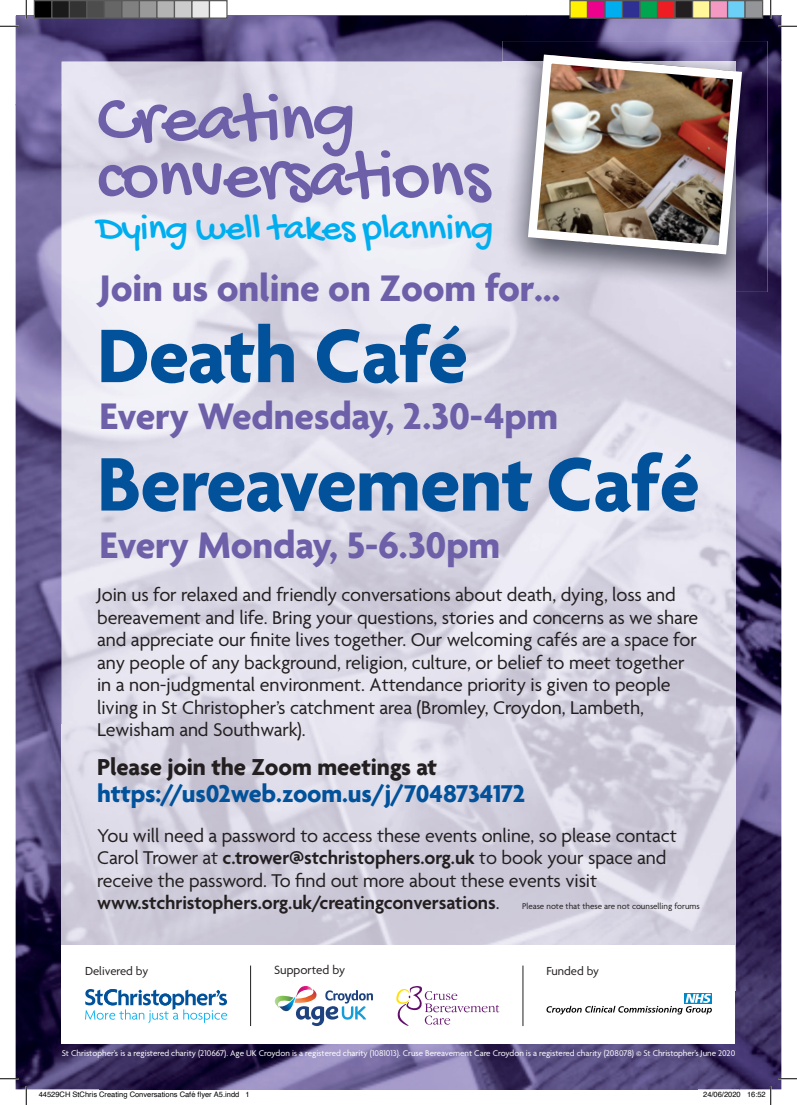
<style>
.page{position:relative;width:797px;height:1105px;background:#fff}
.page>*{position:absolute;margin:0;border:0;box-sizing:border-box;transform-origin:0 0}
.t1{font:700 82px "Agenda";letter-spacing:-.01em;color:#01529a}
.t2{font:73.88px/56.5px "Gochi Hand";letter-spacing:-.02em;color:#6e5fa9}
.t3{font:700 40px "Agenda";letter-spacing:-.005em;color:#6e5fa9}
.t4{font:39.12px "Gochi Hand";letter-spacing:-.02em;color:#00aeef}
.t5{font:700 26.25px "Agenda";letter-spacing:-.005em;color:#01529a}
.t6{font:700 25px "Agenda";letter-spacing:-.005em;color:#231f20}
.t7{font:20px/22.5px "Agenda";letter-spacing:-.005em;color:#231f20}
.t8{font:13px "Agenda";color:#231f20}
.t9{font:12.62px "Agenda";color:#231f20}
.t10{font:9px "Agenda";color:#fff}
.t11{font:9px "Agenda";color:#231f20}
.t12{font:7.5px "Helvetica";color:#000}
.s1{font-weight:600}
</style>
<div class="page">
<img style="left:16px;top:16px;width:510px;height:88px">
<img style="left:526px;top:16px;width:255px;height:44px">
<img style="left:740px;top:60px;width:41px;height:1029px">
<img style="left:16px;top:104px;width:84px;height:985px">
<img style="left:697px;top:292px;width:43px;height:797px">
<img style="left:100px;top:1044px;width:597px;height:45px">
<img style="left:62px;top:62px;width:448px;height:883px">
<img style="left:510px;top:292px;width:225px;height:653px">
<div style="left:62px;top:945px;width:673px;height:98px;background:#fff"></div>
<svg style="left:85px;top:989px;width:142px;height:34px"></svg>
<svg style="left:274px;top:986px;width:99px;height:40px"></svg>
<svg style="left:396px;top:986px;width:103px;height:40px"></svg>
<svg style="left:684px;top:993px;width:28px;height:1px"></svg>
<svg style="left:546px;top:994px;width:166px;height:20px"></svg>
<hr style="left:250px;top:965px;width:1px;height:61px;background:#231f20">
<hr style="left:522px;top:965px;width:1px;height:61px;background:#231f20">
<img style="left:502px;top:41px;width:265px;height:251px">
<img style="left:502px;top:62px;width:233px;height:230px">
<img style="left:535px;top:55px;width:199px;height:199px">
<div style="left:528px;top:55px;width:213px;height:199px;border:8px solid #fff;border-radius:16px"></div>
<svg style="left:0;top:25px;width:19px;height:2px"></svg>
<svg style="left:778px;top:25px;width:19px;height:2px"></svg>
<svg style="left:0;top:1078px;width:19px;height:1px"></svg>
<svg style="left:778px;top:1078px;width:19px;height:1px"></svg>
<svg style="left:25px;top:0;width:2px;height:19px"></svg>
<svg style="left:25px;top:1086px;width:2px;height:19px"></svg>
<svg style="left:770px;top:0;width:1px;height:19px"></svg>
<div style="left:34px;top:1px;width:18px;height:17px;background:#000"></div>
<div style="left:34px;top:0;width:18px;height:19px;border:1px solid #595959"></div>
<div style="left:52px;top:1px;width:17px;height:17px;background:#1a1a1a"></div>
<div style="left:51px;top:0;width:19px;height:19px;border:1px solid #595959"></div>
<div style="left:69px;top:1px;width:18px;height:17px;background:#333"></div>
<div style="left:69px;top:0;width:19px;height:19px;border:1px solid #595959"></div>
<div style="left:87px;top:1px;width:17px;height:17px;background:#4d4d4d"></div>
<div style="left:86px;top:0;width:19px;height:19px;border:1px solid #595959"></div>
<div style="left:104px;top:1px;width:18px;height:17px;background:#666"></div>
<div style="left:104px;top:0;width:18px;height:19px;border:1px solid #595959"></div>
<div style="left:122px;top:1px;width:17px;height:17px;background:#808080"></div>
<div style="left:121px;top:0;width:19px;height:19px;border:1px solid #595959"></div>
<div style="left:139px;top:1px;width:18px;height:17px;background:#999"></div>
<div style="left:139px;top:0;width:19px;height:19px;border:1px solid #595959"></div>
<div style="left:157px;top:1px;width:17px;height:17px;background:#b3b3b3"></div>
<div style="left:156px;top:0;width:19px;height:19px;border:1px solid #595959"></div>
<div style="left:174px;top:1px;width:18px;height:17px;background:#ccc"></div>
<div style="left:174px;top:0;width:18px;height:19px;border:1px solid #595959"></div>
<div style="left:192px;top:1px;width:17px;height:17px;background:#e6e6e6"></div>
<div style="left:191px;top:0;width:19px;height:19px;border:1px solid #595959"></div>
<div style="left:209px;top:1px;width:18px;height:17px;background:#fff"></div>
<div style="left:209px;top:0;width:19px;height:19px;border:1px solid #595959"></div>
<div style="left:570px;top:1px;width:17px;height:17px;background:#fff101"></div>
<div style="left:569px;top:0;width:19px;height:19px;border:1px solid #595959"></div>
<div style="left:587px;top:1px;width:18px;height:17px;background:#ed028c"></div>
<div style="left:587px;top:0;width:18px;height:19px;border:1px solid #595959"></div>
<div style="left:605px;top:1px;width:17px;height:17px;background:#00aeef"></div>
<div style="left:604px;top:0;width:19px;height:19px;border:1px solid #595959"></div>
<div style="left:622px;top:1px;width:18px;height:17px;background:#2e3092"></div>
<div style="left:622px;top:0;width:18px;height:19px;border:1px solid #595959"></div>
<div style="left:640px;top:1px;width:17px;height:17px;background:#00a54f"></div>
<div style="left:639px;top:0;width:19px;height:19px;border:1px solid #595959"></div>
<div style="left:657px;top:1px;width:18px;height:17px;background:#ee1d23"></div>
<div style="left:657px;top:0;width:18px;height:19px;border:1px solid #595959"></div>
<div style="left:675px;top:1px;width:17px;height:17px;background:#231f20"></div>
<div style="left:674px;top:0;width:19px;height:19px;border:1px solid #595959"></div>
<div style="left:692px;top:1px;width:18px;height:17px;background:#fff79a"></div>
<div style="left:692px;top:0;width:18px;height:19px;border:1px solid #595959"></div>
<div style="left:710px;top:1px;width:17px;height:17px;background:#f499c2"></div>
<div style="left:709px;top:0;width:19px;height:19px;border:1px solid #595959"></div>
<div style="left:727px;top:1px;width:18px;height:17px;background:#6bcff6"></div>
<div style="left:727px;top:0;width:18px;height:19px;border:1px solid #595959"></div>
<div style="left:745px;top:1px;width:17px;height:17px;background:#939598"></div>
<div style="left:744px;top:0;width:19px;height:19px;border:1px solid #595959"></div>
<svg style="left:747px;top:1086px;width:24px;height:19px"></svg>
<h2 class="t2" style="left:97px;top:96px;width:394px">Creating conversations</h2>
<h3 class="t4" style="left:97px;top:208px;width:398px">Dying well takes planning</h3>
<h3 class="t3" style="left:100px;top:263px;width:462px">Join us online on Zoom for…</h3>
<h1 class="t1" style="left:97px;top:306px;width:372px">Death Café</h1>
<h3 class="t3" style="left:100px;top:392px;width:460px">Every Wednesday, 2.30-4pm</h3>
<h1 class="t1" style="left:97px;top:434px;width:604px">Bereavement Café</h1>
<h3 class="t3" style="left:100px;top:520px;width:402px">Every Monday, 5-6.30pm</h3>
<p class="t7" style="left:97px;top:583px;width:602px">Join us for relaxed and friendly conversations about death, dying, loss and bereavement and life. Bring your questions, stories and concerns as we share and appreciate our finite lives together. Our welcoming cafés are a space for any people of any background, religion, culture, or belief to meet together in a non-judgmental environment. Attendance priority is given to people living in St Christopher’s catchment area (Bromley, Croydon, Lambeth, Lewisham and Southwark).</p>
<p class="t6" style="left:97px;top:751px;width:341px">Please join the Zoom meetings at</p>
<h3 class="t5" style="left:97px;top:777px;width:429px">https://us02web.zoom.us/j/7048734172</h3>
<p class="t7" style="left:97px;top:824px;width:581px">You will need a password to access these events online, so please contact Carol Trower at <span class="s1">c.trower@stchristophers.org.uk</span> to book your space and receive the password. To find out more about these events visit <span class="s1">www.stchristophers.org.uk/creatingconversations</span>.</p>
<p class="t11" style="left:522px;top:901px;width:179px">Please note that these are not counselling forums</p>
<p class="t9" style="left:85px;top:964px;width:65px">Delivered by</p>
<p class="t8" style="left:274px;top:962px;width:73px">Supported by</p>
<p class="t9" style="left:546px;top:964px;width:54px">Funded by</p>
<p class="t10" style="left:62px;top:1047px;width:675px">St Christopher’s is a registered charity (210667). Age UK Croydon is a registered charity (1081013). Cruse Bereavement Care Croydon is a registered charity (208078) © St Christopher’s June 2020</p>
<p class="t12" style="left:39px;top:1089px;width:212px">44529CH StChris Creating Conversations Caféflyer A5.indd 1</p>
<p class="t12" style="left:703px;top:1089px;width:64px">24/06/2020 16:52</p>
</div>
